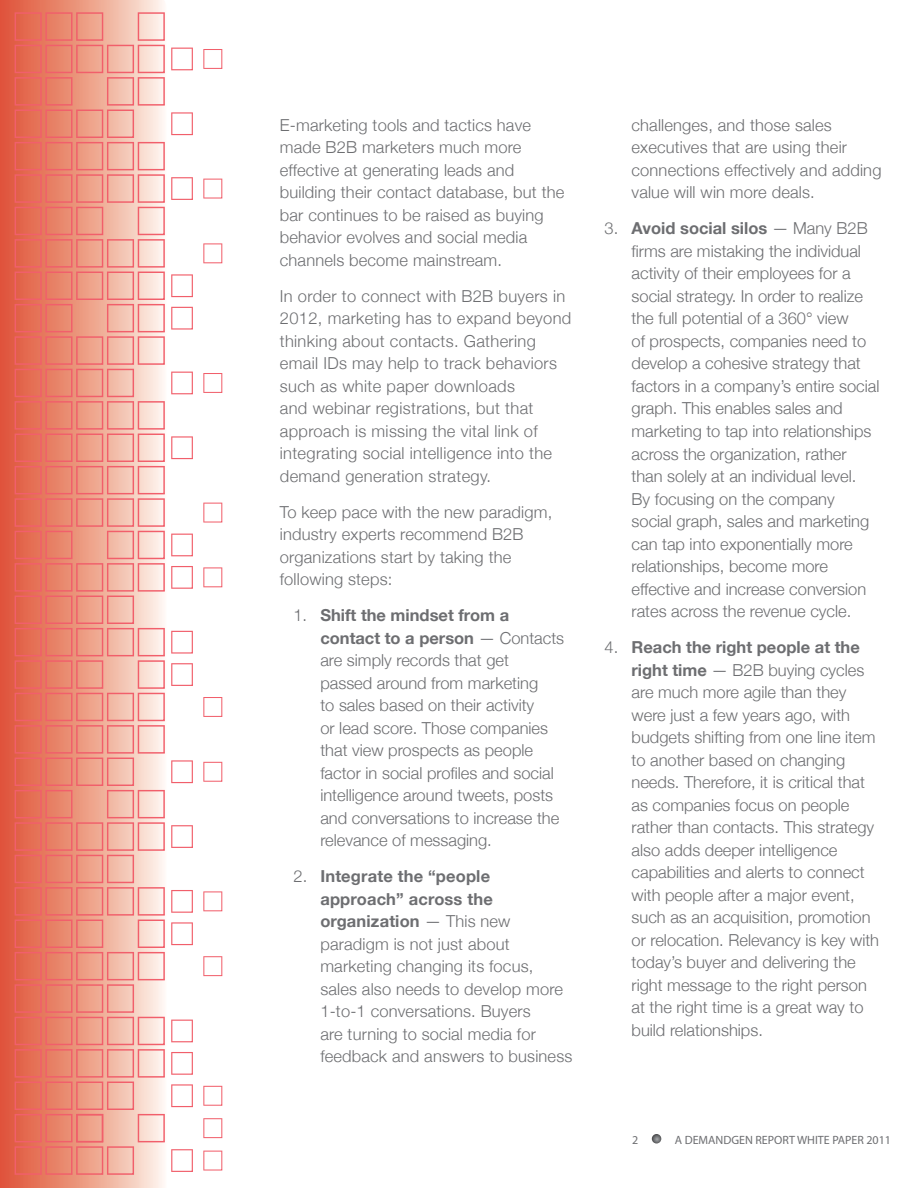
<style>
.page{position:relative;width:918px;height:1188px;background:#fff}
.page>*{position:absolute;margin:0;border:0;box-sizing:border-box;transform-origin:0 0}
.t1{font:300 16.5px/22.5px "Helvetica Neue";color:#6d6e71}
.t2{font:300 16.5px/22.5px "Helvetica Neue";letter-spacing:.02em;color:#6d6e71}
.t3{font:12px "Myriad Pro";color:#6d6e71}
.s1{font-weight:700}
</style>
<div class="page">
<svg style="left:652px;top:1134px;width:9px;height:10px"></svg>
<img style="left:0;top:0;width:164px;height:1188px">
<svg style="left:171px;top:1084px;width:22px;height:23px"></svg>
<svg style="left:203px;top:1086px;width:19px;height:20px"></svg>
<svg style="left:203px;top:1118px;width:19px;height:20px"></svg>
<svg style="left:171px;top:1149px;width:22px;height:23px"></svg>
<svg style="left:203px;top:1151px;width:19px;height:20px"></svg>
<svg style="left:171px;top:1052px;width:22px;height:23px"></svg>
<svg style="left:171px;top:1020px;width:22px;height:22px"></svg>
<svg style="left:203px;top:956px;width:19px;height:20px"></svg>
<svg style="left:171px;top:922px;width:22px;height:23px"></svg>
<svg style="left:171px;top:890px;width:22px;height:23px"></svg>
<svg style="left:203px;top:891px;width:19px;height:20px"></svg>
<svg style="left:171px;top:825px;width:22px;height:23px"></svg>
<svg style="left:171px;top:760px;width:22px;height:23px"></svg>
<svg style="left:203px;top:762px;width:19px;height:20px"></svg>
<svg style="left:203px;top:697px;width:19px;height:20px"></svg>
<svg style="left:171px;top:663px;width:22px;height:23px"></svg>
<svg style="left:171px;top:631px;width:22px;height:23px"></svg>
<svg style="left:171px;top:566px;width:22px;height:23px"></svg>
<svg style="left:203px;top:567px;width:19px;height:20px"></svg>
<svg style="left:171px;top:534px;width:22px;height:22px"></svg>
<svg style="left:203px;top:503px;width:19px;height:20px"></svg>
<svg style="left:171px;top:436px;width:22px;height:23px"></svg>
<svg style="left:171px;top:372px;width:22px;height:22px"></svg>
<svg style="left:203px;top:373px;width:19px;height:20px"></svg>
<svg style="left:171px;top:307px;width:22px;height:23px"></svg>
<svg style="left:171px;top:274px;width:22px;height:23px"></svg>
<svg style="left:203px;top:243px;width:19px;height:20px"></svg>
<svg style="left:171px;top:177px;width:22px;height:23px"></svg>
<svg style="left:203px;top:179px;width:19px;height:20px"></svg>
<svg style="left:171px;top:112px;width:22px;height:23px"></svg>
<svg style="left:171px;top:48px;width:22px;height:22px"></svg>
<svg style="left:203px;top:49px;width:19px;height:20px"></svg>
<svg style="left:15px;top:12px;width:150px;height:1163px;background:#ee9c8b"></svg>
<p class="t1" style="left:280px;top:113px;width:286px">E-marketing tools and tactics have made B2B marketers much more effective at generating leads and building their contact database, but the bar continues to be raised as buying behavior evolves and social media channels become mainstream.</p>
<p class="t2" style="left:280px;top:284px;width:293px">In order to connect with B2B buyers in 2012, marketing has to expand beyond thinking about contacts. Gathering email IDs may help to track behaviors such as white paper downloads<br>and webinar registrations, but that approach is missing the vital link of integrating social intelligence into the demand generation strategy.</p>
<p class="t1" style="left:280px;top:500px;width:274px">To keep pace with the new paradigm, industry experts recommend B2B organizations start by taking the following steps:</p>
<p class="t1" style="left:320px;top:604px;width:245px;text-indent:-27px">1. <span class="s1">Shift the mindset from a contact to a person</span> — Contacts are simply records that get passed around from marketing<br>to sales based on their activity<br>or lead score. Those companies that view prospects as people factor in social profiles and social intelligence around tweets, posts and conversations to increase the relevance of messaging.</p>
<p class="t1" style="left:320px;top:865px;width:254px;text-indent:-27px">2. <span class="s1">Integrate the “people approach” across the organization</span> — This new paradigm is not just about marketing changing its focus, sales also needs to develop more<br>1-to-1 conversations. Buyers<br>are turning to social media for feedback and answers to business</p>
<p class="t1" style="left:632px;top:113px;width:251px">challenges, and those sales executives that are using their connections effectively and adding value will win more deals.</p>
<p class="t1" style="left:632px;top:217px;width:249px;text-indent:-27px">3. <span class="s1">Avoid social silos</span> — Many B2B firms are mistaking the individual activity of their employees for a social strategy. In order to realize the full potential of a 360° view<br>of prospects, companies need to develop a cohesive strategy that factors in a company’s entire social graph. This enables sales and marketing to tap into relationships across the organization, rather than solely at an individual level.<br>By focusing on the company<br>social graph, sales and marketing can tap into exponentially more relationships, become more effective and increase conversion rates across the revenue cycle.</p>
<p class="t1" style="left:632px;top:636px;width:249px;text-indent:-27px">4. <span class="s1">Reach the right people at the right time</span> — B2B buying cycles are much more agile than they were just a few years ago, with budgets shifting from one line item to another based on changing needs. Therefore, it is critical that as companies focus on people rather than contacts. This strategy also adds deeper intelligence capabilities and alerts to connect with people after a major event, such as an acquisition, promotion or relocation. Relevancy is key with today’s buyer and delivering the right message to the right person at the right time is a great way to build relationships.</p>
<p class="t3" style="left:632px;top:1132px;width:8px">2</p>
<p class="t3" style="left:675px;top:1132px;width:218px">A DEMANDGEN REPORT WHITE PAPER 2011</p>
</div>
